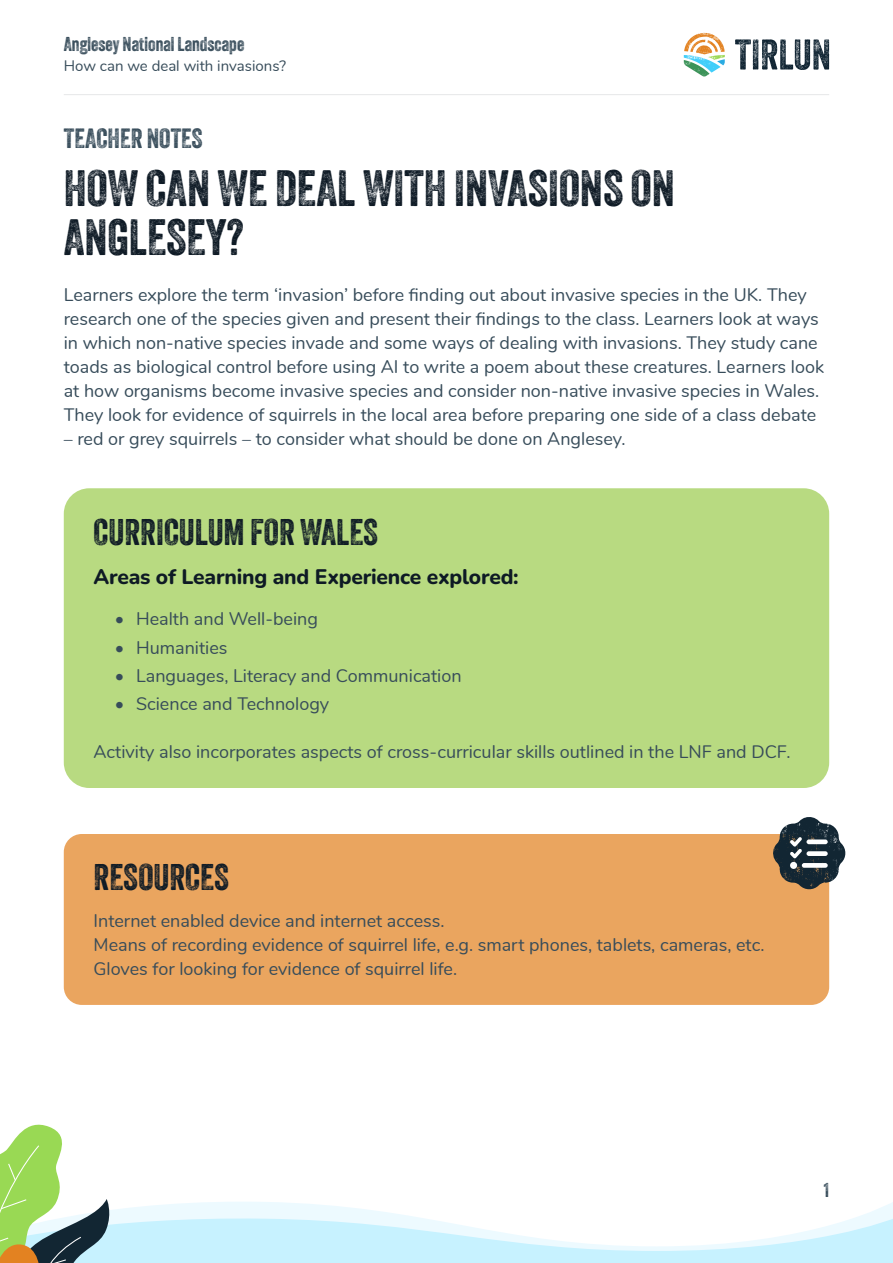
<style>
.page{position:relative;width:893px;height:1263px;background:#fff}
.page>*{position:absolute;margin:0;border:0;box-sizing:border-box;transform-origin:0 0}
.Page_heading{font:49.5px/49.5px "Veneer Two";color:#0e1a25}
.Page_sub_heading{font:36px "Veneer Two";color:#0e1a25}
.Key_activity_heading{font:27px "Veneer Two";color:#374c5a}
.Page_section_heading{font:800 21px "Nunito";letter-spacing:-.01em;color:#0e1a25}
.t1{font:19.5px "Veneer Two";color:#374c5a}
.Body_text{font:18px/24px "Nunito";color:#374c5a}
.t2{font:15px "Nunito";color:#374c5a}
</style>
<div class="page">
<svg style="left:735px;top:39px;width:94px;height:31px"></svg>
<svg style="left:684px;top:33px;width:41px;height:44px"></svg>
<hr style="left:64px;top:94px;width:765px;height:1px;background:#e6e7e9">
<div style="left:64px;top:488px;width:765px;height:300px;background:#b8da81;border-radius:26px"></div>
<svg style="left:0;top:1124px;width:893px;height:139px"></svg>
<div style="left:64px;top:834px;width:765px;height:171px;background:#eaa55f;border-radius:18px"></div>
<svg style="left:773px;top:817px;width:73px;height:74px"></svg>
<p class="t1" style="left:64px;top:32px;width:182px">Anglesey National Landscape</p>
<p class="t2" style="left:64px;top:54px;width:224px">How can we deal with invasions?</p>
<p class="Key_activity_heading" style="left:64px;top:121px;width:140px">TEACHER NOTES</p>
<p class="Page_heading" style="left:64px;top:163px;width:613px">HOW CAN WE DEAL WITH INVASIONS ON<br>ANGLESEY?</p>
<p class="Body_text" style="left:64px;top:281px;width:762px">Learners explore the term ‘invasion’ before finding out about invasive species in the UK. They research one of the species given and present their findings to the class. Learners look at ways in which non-native species invade and some ways of dealing with invasions. They study cane toads as biological control before using AI to write a poem about these creatures. Learners look at how organisms become invasive species and consider non-native invasive species in Wales.<br>They look for evidence of squirrels in the local area before preparing one side of a class debate</p>
<p class="Body_text" style="left:64px;top:425px;width:563px">– red or grey squirrels – to consider what should be done on Anglesey.</p>
<p class="Page_sub_heading" style="left:94px;top:510px;width:286px">CURRICULUM FOR WALES</p>
<p class="Page_section_heading" style="left:94px;top:562px;width:427px">Areas of Learning and Experience explored:</p>
<p class="Body_text" style="left:115px;top:606px;width:205px">• Health and Well-being</p>
<p class="Body_text" style="left:115px;top:634px;width:114px">• Humanities</p>
<p class="Body_text" style="left:115px;top:663px;width:348px">• Languages, Literacy and Communication</p>
<p class="Body_text" style="left:115px;top:691px;width:216px">• Science and Technology</p>
<p class="Body_text" style="left:94px;top:739px;width:698px">Activity also incorporates aspects of cross-curricular skills outlined in the LNF and DCF.</p>
<p class="Page_sub_heading" style="left:94px;top:856px;width:137px">RESOURCES</p>
<p class="Body_text" style="left:94px;top:908px;width:352px">Internet enabled device and internet access.</p>
<p class="Body_text" style="left:94px;top:932px;width:673px">Means of recording evidence of squirrel life, e.g. smart phones, tablets, cameras, etc.</p>
<p class="Body_text" style="left:94px;top:956px;width:365px">Gloves for looking for evidence of squirrel life.</p>
<p class="t1" style="left:824px;top:1178px;width:7px">1</p>
</div>
